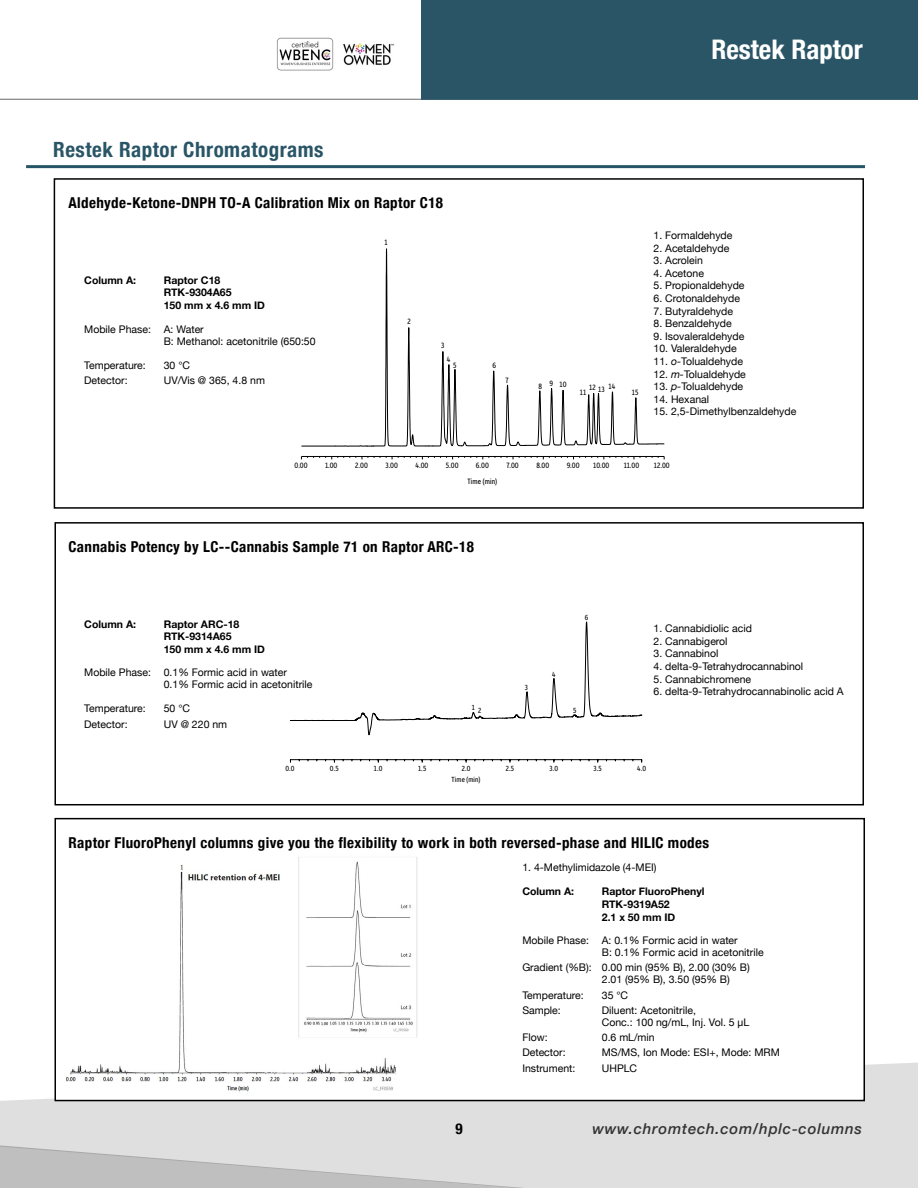
<style>
.page{position:relative;width:918px;height:1188px;background:#fff}
.page>*{position:absolute;margin:0;border:0;box-sizing:border-box;transform-origin:0 0}
.t1{font:700 condensed 27px "Helvetica Neue";color:#fff}
.t2{font:700 condensed 21px "Helvetica Neue";letter-spacing:.025em;color:#295567}
.t3{font:700 condensed 15px "Helvetica Neue";letter-spacing:.025em;color:#000}
.t4{font:italic 500 15px "Helvetica Neue";letter-spacing:.05em;color:#333334}
.t5{font:10.5px/12px "Helvetica Neue";color:#000}
.t6{font:700 10.5px/12.6px "Helvetica Neue";color:#000}
.t7{font:8.25px "Depot New Condensed";letter-spacing:-.005em;color:#010101}
.t8{font:7.95px "Depot New Condensed";letter-spacing:.025em;color:#010101}
.s1{font-style:italic}
</style>
<div class="page">
<svg style="left:0;top:37px;width:421px;height:63px"></svg>
<img style="left:276px;top:38px;width:57px;height:32px">
<img style="left:341px;top:41px;width:55px;height:26px">
<div style="left:421px;top:0;width:497px;height:100px;background:#295567"></div>
<svg style="left:0;top:1060px;width:918px;height:128px;background:#dadada"></svg>
<svg style="left:301px;top:248px;width:364px;height:199px"></svg>
<svg style="left:301px;top:457px;width:43px;height:2px"></svg>
<svg style="left:350px;top:457px;width:127px;height:2px"></svg>
<svg style="left:483px;top:457px;width:115px;height:2px"></svg>
<svg style="left:616px;top:456px;width:49px;height:3px"></svg>
<hr style="left:301px;top:456px;width:363px;height:1px;background:#010101">
<div style="left:54px;top:178px;width:810px;height:331px;border:2px solid #000"></div>
<hr style="left:290px;top:759px;width:352px;height:1px;background:#010101">
<svg style="left:290px;top:621px;width:353px;height:115px"></svg>
<div style="left:55px;top:522px;width:809px;height:283px;border:2px solid #000"></div>
<div style="left:55px;top:819px;width:809px;height:282px;background:#fff"></div>
<div style="left:55px;top:818px;width:810px;height:283px;border:2px solid #000"></div>
<hr style="left:26px;top:165px;width:839px;height:3px;background:#265567">
<img style="left:66px;top:865px;width:330px;height:227px">
<img style="left:296px;top:857px;width:122px;height:186px">
<h1 class="t1" style="left:711px;top:27px;width:153px">Restek Raptor</h1>
<h2 class="t2" style="left:53px;top:132px;width:272px">Restek Raptor Chromatograms</h2>
<h3 class="t3" style="left:68px;top:190px;width:376px">Aldehyde-Ketone-DNPH TO-A Calibration Mix on Raptor C18</h3>
<p class="t7" style="left:385px;top:237px;width:5px">1</p>
<p class="t6" style="left:84px;top:274px;width:53px">Column A:</p>
<p class="t6" style="left:164px;top:274px;width:103px">Raptor C18<br>RTK-9304A65<br>150 mm x 4.6 mm ID</p>
<p class="t5" style="left:164px;top:323px;width:153px;text-indent:-79px">Mobile Phase: A: Water<br>B: Methanol: acetonitrile (650:50</p>
<p class="t5" style="left:84px;top:359px;width:63px">Temperature:</p>
<p class="t5" style="left:164px;top:359px;width:28px">30 °C</p>
<p class="t5" style="left:84px;top:375px;width:45px">Detector:</p>
<p class="t5" style="left:164px;top:375px;width:103px">UV/Vis @ 365, 4.8 nm</p>
<p class="t7" style="left:407px;top:316px;width:5px">2</p>
<p class="t7" style="left:441px;top:339px;width:5px">3</p>
<p class="t7" style="left:447px;top:354px;width:5px">4</p>
<p class="t7" style="left:453px;top:360px;width:5px">5</p>
<p class="t7" style="left:492px;top:360px;width:5px">6</p>
<p class="t7" style="left:505px;top:375px;width:5px">7</p>
<p class="t7" style="left:538px;top:379px;width:30px">8910</p>
<p class="t7" style="left:589px;top:382px;width:28px">12 13 14</p>
<p class="t7" style="left:580px;top:387px;width:8px">11</p>
<p class="t7" style="left:632px;top:387px;width:8px">15</p>
<p class="t5" style="left:654px;top:230px;width:80px">1. Formaldehyde</p>
<p class="t5" style="left:654px;top:242px;width:77px">2. Acetaldehyde</p>
<p class="t5" style="left:654px;top:255px;width:51px">3. Acrolein</p>
<p class="t5" style="left:654px;top:268px;width:52px">4. Acetone</p>
<p class="t5" style="left:654px;top:280px;width:93px">5. Propionaldehyde</p>
<p class="t5" style="left:654px;top:293px;width:88px">6. Crotonaldehyde</p>
<p class="t5" style="left:654px;top:305px;width:81px">7. Butyraldehyde</p>
<p class="t5" style="left:654px;top:318px;width:80px">8. Benzaldehyde</p>
<p class="t5" style="left:654px;top:331px;width:92px">9. Isovaleraldehyde</p>
<p class="t5" style="left:654px;top:343px;width:85px">10. Valeraldehyde</p>
<p class="t5" style="left:654px;top:356px;width:91px">11. <span class="s1">o-</span>Tolualdehyde</p>
<p class="t5" style="left:654px;top:368px;width:94px">12. <span class="s1">m-</span>Tolualdehyde</p>
<p class="t5" style="left:654px;top:381px;width:91px">13. <span class="s1">p-</span>Tolualdehyde</p>
<p class="t5" style="left:654px;top:394px;width:57px">14. Hexanal</p>
<p class="t5" style="left:654px;top:406px;width:144px">15. 2,5-Dimethylbenzaldehyde</p>
<p class="t7" style="left:295px;top:460px;width:15px">0.00</p>
<p class="t7" style="left:325px;top:460px;width:14px">1.00</p>
<p class="t7" style="left:355px;top:460px;width:14px">2.00</p>
<p class="t7" style="left:385px;top:460px;width:14px">3.00</p>
<p class="t7" style="left:416px;top:460px;width:14px">4.00</p>
<p class="t7" style="left:446px;top:460px;width:14px">5.00</p>
<p class="t7" style="left:476px;top:460px;width:14px">6.00</p>
<p class="t7" style="left:506px;top:460px;width:14px">7.00</p>
<p class="t7" style="left:536px;top:460px;width:14px">8.00</p>
<p class="t7" style="left:567px;top:460px;width:14px">9.00</p>
<p class="t7" style="left:593px;top:460px;width:18px">10.00</p>
<p class="t7" style="left:624px;top:460px;width:17px">11.00</p>
<p class="t7" style="left:654px;top:460px;width:17px">12.00</p>
<p class="t7" style="left:467px;top:476px;width:32px">Time (min)</p>
<h3 class="t3" style="left:68px;top:534px;width:407px">Cannabis Potency by LC--Cannabis Sample 71 on Raptor ARC-18</h3>
<p class="t8" style="left:585px;top:612px;width:5px">6</p>
<p class="t6" style="left:84px;top:618px;width:53px">Column A:</p>
<p class="t6" style="left:164px;top:618px;width:103px">Raptor ARC-18<br>RTK-9314A65<br>150 mm x 4.6 mm ID</p>
<p class="t5" style="left:654px;top:623px;width:100px">1. Cannabidiolic acid</p>
<p class="t5" style="left:654px;top:636px;width:76px">2. Cannabigerol</p>
<p class="t5" style="left:654px;top:648px;width:66px">3. Cannabinol</p>
<p class="t5" style="left:654px;top:661px;width:151px">4. delta-9-Tetrahydrocannabinol</p>
<p class="t5" style="left:654px;top:674px;width:99px">5. Cannabichromene</p>
<p class="t5" style="left:654px;top:686px;width:192px">6. delta-9-Tetrahydrocannabinolic acid A</p>
<p class="t5" style="left:164px;top:667px;width:150px;text-indent:-79px">Mobile Phase: 0.1% Formic acid in water<br>0.1% Formic acid in acetonitrile</p>
<p class="t5" style="left:84px;top:703px;width:63px">Temperature:</p>
<p class="t5" style="left:164px;top:703px;width:28px">50 °C</p>
<p class="t5" style="left:84px;top:719px;width:45px">Detector:</p>
<p class="t5" style="left:164px;top:719px;width:65px">UV @ 220 nm</p>
<p class="t8" style="left:552px;top:669px;width:5px">4</p>
<p class="t8" style="left:525px;top:682px;width:5px">3</p>
<p class="t8" style="left:472px;top:704px;width:11px">1 2</p>
<p class="t8" style="left:573px;top:705px;width:5px">5</p>
<p class="t8" style="left:286px;top:763px;width:11px">0.0</p>
<p class="t8" style="left:330px;top:763px;width:10px">0.5</p>
<p class="t8" style="left:374px;top:763px;width:10px">1.0</p>
<p class="t8" style="left:418px;top:763px;width:10px">1.5</p>
<p class="t8" style="left:462px;top:763px;width:10px">2.0</p>
<p class="t8" style="left:506px;top:763px;width:10px">2.5</p>
<p class="t8" style="left:550px;top:763px;width:10px">3.0</p>
<p class="t8" style="left:594px;top:763px;width:10px">3.5</p>
<p class="t8" style="left:637px;top:763px;width:10px">4.0</p>
<p class="t8" style="left:452px;top:774px;width:31px">Time (min)</p>
<h3 class="t3" style="left:68px;top:830px;width:642px">Raptor FluoroPhenyl columns give you the flexibility to work in both reversed-phase and HILIC modes</h3>
<p class="t5" style="left:522px;top:862px;width:136px">1. 4-Methylimidazole (4-MEI)</p>
<p class="t6" style="left:522px;top:886px;width:53px">Column A:</p>
<p class="t6" style="left:602px;top:886px;width:104px">Raptor FluoroPhenyl<br>RTK-9319A52<br>2.1 x 50 mm ID</p>
<p class="t5" style="left:602px;top:935px;width:163px;text-indent:-79px">Mobile Phase: A: 0.1% Formic acid in water<br>B: 0.1% Formic acid in acetonitrile</p>
<p class="t5" style="left:602px;top:962px;width:150px;text-indent:-79px">Gradient (%B): 0.00 min (95% B), 2.00 (30% B)<br>2.01 (95% B), 3.50 (95% B)</p>
<p class="t5" style="left:522px;top:990px;width:63px">Temperature:</p>
<p class="t5" style="left:602px;top:990px;width:28px">35 °C</p>
<p class="t5" style="left:522px;top:1005px;width:40px">Sample:</p>
<p class="t5" style="left:602px;top:1005px;width:149px">Diluent: Acetonitrile,<br>Conc.: 100 ng/mL, Inj. Vol. 5 µL</p>
<p class="t5" style="left:522px;top:1032px;width:27px">Flow:</p>
<p class="t5" style="left:602px;top:1032px;width:54px">0.6 mL/min</p>
<p class="t5" style="left:522px;top:1047px;width:45px">Detector:</p>
<p class="t5" style="left:602px;top:1047px;width:180px">MS/MS, Ion Mode: ESI+, Mode: MRM</p>
<p class="t5" style="left:522px;top:1063px;width:55px">Instrument:</p>
<p class="t5" style="left:602px;top:1063px;width:37px">UHPLC</p>
<h3 class="t3" style="left:455px;top:1116px;width:9px">9</h3>
<h3 class="t4" style="left:592px;top:1116px;width:271px">www.chromtech.com/hplc-columns</h3>
</div>
